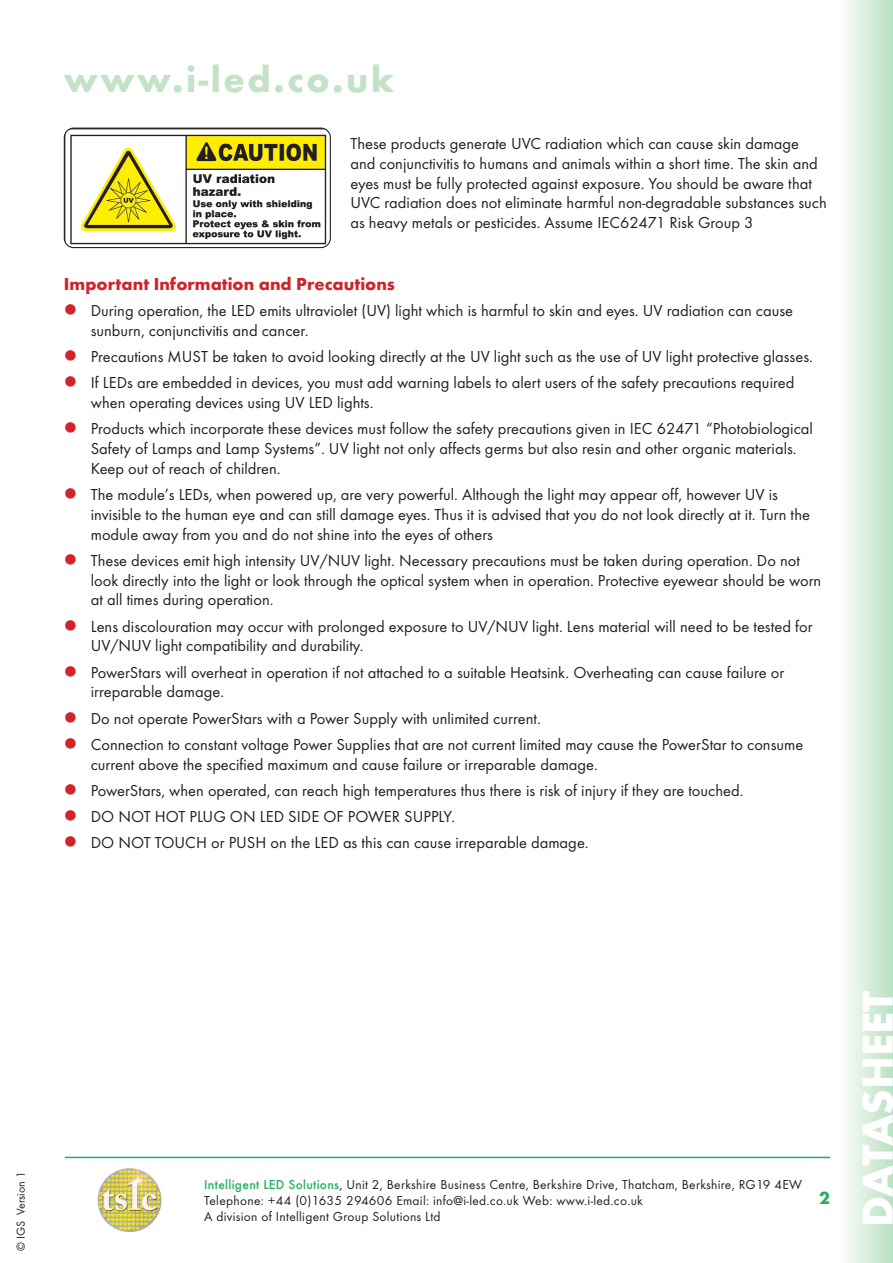
<style>
.page{position:relative;width:893px;height:1263px;background:#fff}
.page>*{position:absolute;margin:0;border:0;box-sizing:border-box;transform-origin:0 0}
.t1{font:700 45px "Futura T";color:#fff}
.t2{font:700 37.5px "Futura T";letter-spacing:.07em;color:#c3e2c6}
.Bodytext{font:700 18px "Futura T";color:#d1232a}
.t3{font:700 18px "Futura T";color:#21b259}
.Bodytext-2{font:16.5px/19.8px "Futura T";color:#231f20}
.t4{font:13.5px/16.2px "Futura T";letter-spacing:.02em;color:#231f20}
.t5{font:12px "Futura T";color:#231f20}
.s1{font-weight:500;color:#21b259}
</style>
<div class="page">
<hr style="left:65px;top:1157px;width:765px;height:1px;background:#21b259">
<img style="left:97px;top:1168px;width:65px;height:64px">
<img style="left:64px;top:128px;width:266px;height:120px">
<div style="left:64px;top:128px;width:267px;height:120px;border:1px solid #231f20;border-radius:9px"></div>
<div style="left:840px;top:0;width:53px;height:1263px;background:linear-gradient(to right,#fdfdfc,#b9e0c1)"></div>
<h2 class="t2" style="left:64px;top:57px;width:332px">www.i-led.co.uk</h2>
<p class="Bodytext-2" style="left:350px;top:134px;width:478px">These products generate UVC radiation which can cause skin damage and conjunctivitis to humans and animals within a short time. The skin and eyes must be fully protected against exposure. You should be aware that UVC radiation does not eliminate harmful non-degradable substances such as heavy metals or pesticides. Assume IEC62471 Risk Group 3</p>
<p class="Bodytext" style="left:64px;top:273px;width:333px">Important Information and Precautions</p>
<p class="Bodytext-2" style="left:91px;top:301px;width:704px">During operation, the LED emits ultraviolet (UV) light which is harmful to skin and eyes. UV radiation can cause sunburn, conjunctivitis and cancer.</p>
<p class="Bodytext-2" style="left:91px;top:347px;width:724px">Precautions MUST be taken to avoid looking directly at the UV light such as the use of UV light protective glasses.</p>
<p class="Bodytext-2" style="left:91px;top:373px;width:705px">If LEDs are embedded in devices, you must add warning labels to alert users of the safety precautions required when operating devices using UV LED lights.</p>
<p class="Bodytext-2" style="left:91px;top:419px;width:724px">Products which incorporate these devices must follow the safety precautions given in IEC 62471 “Photobiological<br>Safety of Lamps and Lamp Systems”. UV light not only affects germs but also resin and other organic materials.<br>Keep out of reach of children.</p>
<p class="Bodytext-2" style="left:91px;top:484px;width:721px">The module’s LEDs, when powered up, are very powerful. Although the light may appear off, however UV is invisible to the human eye and can still damage eyes. Thus it is advised that you do not look directly at it. Turn the module away from you and do not shine into the eyes of others</p>
<p class="Bodytext-2" style="left:91px;top:550px;width:732px">These devices emit high intensity UV/NUV light. Necessary precautions must be taken during operation. Do not look directly into the light or look through the optical system when in operation. Protective eyewear should be worn at all times during operation.</p>
<p class="Bodytext-2" style="left:91px;top:616px;width:723px">Lens discolouration may occur with prolonged exposure to UV/NUV light. Lens material will need to be tested for<br>UV/NUV light compatibility and durability.</p>
<p class="Bodytext-2" style="left:91px;top:662px;width:695px">PowerStars will overheat in operation if not attached to a suitable Heatsink. Overheating can cause failure or irreparable damage.</p>
<p class="Bodytext-2" style="left:91px;top:708px;width:451px">Do not operate PowerStars with a Power Supply with unlimited current.</p>
<p class="Bodytext-2" style="left:91px;top:734px;width:714px">Connection to constant voltage Power Supplies that are not current limited may cause the PowerStar to consume current above the specified maximum and cause failure or irreparable damage.</p>
<p class="Bodytext-2" style="left:91px;top:780px;width:654px">PowerStars, when operated, can reach high temperatures thus there is risk of injury if they are touched.</p>
<p class="Bodytext-2" style="left:91px;top:806px;width:366px">DO NOT HOT PLUG ON LED SIDE OF POWER SUPPLY.</p>
<p class="Bodytext-2" style="left:91px;top:832px;width:499px">DO NOT TOUCH or PUSH on the LED as this can cause irreparable damage.</p>
<p class="t5" style="left:14px;top:1251px;width:81px;rotate:-90deg">© IGS Version 1</p>
<p class="t4" style="left:204px;top:1176px;width:599px"><span class="s1">Intelligent LED Solutions</span>, Unit 2, Berkshire Business Centre, Berkshire Drive, Thatcham, Berkshire, RG19 4EW<br>Telephone: +44 (0)1635 294606 Email: info@i-led.co.uk Web: www.i-led.co.uk<br>A division of Intelligent Group Solutions Ltd</p>
<p class="t3" style="left:819px;top:1187px;width:12px">2</p>
<h1 class="t1" style="left:851px;top:1227px;width:238px;rotate:-90deg">DATASHEET</h1>
</div>
